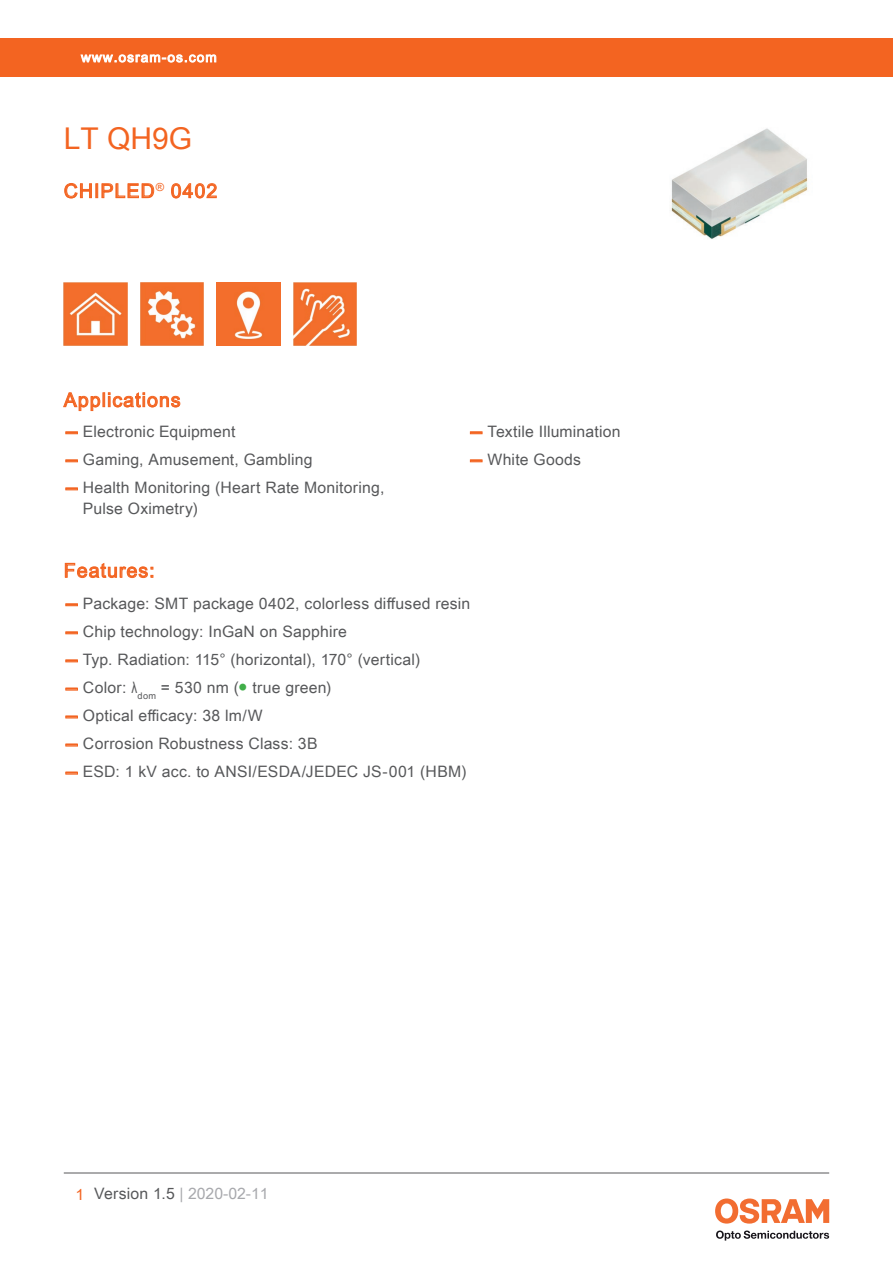
<style>
.page{position:relative;width:893px;height:1263px;background:#fff}
.page>*{position:absolute;margin:0;border:0;box-sizing:border-box;transform-origin:0 0}
.t1{font:30px "Arial Unicode MS";color:#f36421}
.t2{font:19.5px "Arial Unicode MS";letter-spacing:.055em;color:#f36421}
.t3{font:15.75px/21px "Arial Unicode MS";letter-spacing:.015em;color:#57585a}
.t4{font:15.75px "Arial Unicode MS";color:#a8a9ad}
.t5{font:13.5px "Arial Unicode MS";letter-spacing:.085em;color:#fff}
.s1{font-family:"Helvetica Neue LT Pro";font-weight:700;color:#f36421}
.s2{font-family:"Arial"}
.s3{color:#40ae49}
.s4{color:#f36421}
.s5{color:#57585a}
</style>
<div class="page">
<hr style="left:64px;top:1173px;width:765px;height:1px;background:#57585a">
<svg style="left:716px;top:1230px;width:113px;height:10px"></svg>
<svg style="left:715px;top:1198px;width:114px;height:25px"></svg>
<div style="left:0;top:38px;width:893px;height:39px;background:#f36421"></div>
<svg style="left:80px;top:54px;width:137px;height:9px"></svg>
<svg style="left:63px;top:392px;width:118px;height:19px"></svg>
<img style="left:671px;top:128px;width:137px;height:111px">
<svg style="left:64px;top:183px;width:28px;height:16px"></svg>
<div style="left:95px;top:183px;width:3px;height:15px;border:1px solid #f36421"></div>
<svg style="left:101px;top:183px;width:54px;height:15px"></svg>
<svg style="left:171px;top:183px;width:46px;height:16px"></svg>
<img style="left:64px;top:282px;width:63px;height:64px">
<img style="left:140px;top:282px;width:64px;height:64px">
<img style="left:217px;top:282px;width:63px;height:64px">
<img style="left:293px;top:282px;width:64px;height:64px">
<svg style="left:66px;top:432px;width:11px;height:2px"></svg>
<svg style="left:66px;top:460px;width:11px;height:2px"></svg>
<svg style="left:66px;top:488px;width:11px;height:2px"></svg>
<svg style="left:470px;top:432px;width:12px;height:2px"></svg>
<svg style="left:470px;top:460px;width:12px;height:2px"></svg>
<svg style="left:65px;top:562px;width:88px;height:16px"></svg>
<svg style="left:66px;top:604px;width:11px;height:2px"></svg>
<svg style="left:66px;top:632px;width:11px;height:2px"></svg>
<svg style="left:66px;top:660px;width:11px;height:2px"></svg>
<svg style="left:66px;top:688px;width:11px;height:2px"></svg>
<svg style="left:66px;top:716px;width:11px;height:2px"></svg>
<svg style="left:66px;top:744px;width:11px;height:2px"></svg>
<svg style="left:66px;top:772px;width:11px;height:2px"></svg>
<p class="t5" style="left:81px;top:47px;width:137px">www.osram-os.com</p>
<h1 class="t1" style="left:64px;top:117px;width:130px">LT QH9G</h1>
<p class="t2" style="left:64px;top:177px;width:155px">CHIPLED<sup>®</sup> 0402</p>
<p class="t2" style="left:64px;top:386px;width:118px">Applications</p>
<p class="t3" style="left:64px;top:421px;width:173px"><span class="s1">—</span> Electronic Equipment</p>
<p class="t3" style="left:64px;top:449px;width:250px"><span class="s1">—</span> Gaming, Amusement, Gambling</p>
<p class="t3" style="left:83px;top:477px;width:303px;text-indent:-19px"><span class="s1">—</span> Health Monitoring (Heart Rate Monitoring,<br>Pulse Oximetry)</p>
<p class="t3" style="left:468px;top:421px;width:154px"><span class="s1">—</span> Textile Illumination</p>
<p class="t3" style="left:468px;top:449px;width:114px"><span class="s1">—</span> White Goods</p>
<p class="t2" style="left:64px;top:556px;width:92px">Features:</p>
<p class="t3" style="left:64px;top:593px;width:408px"><span class="s1">—</span> Package: SMT package 0402, colorless diffused resin</p>
<p class="t3" style="left:64px;top:621px;width:285px"><span class="s1">—</span> Chip technology: InGaN on Sapphire</p>
<p class="t3" style="left:64px;top:649px;width:358px"><span class="s1">—</span> Typ. Radiation: 115° (horizontal), 170° (vertical)</p>
<p class="t3" style="left:64px;top:677px;width:269px"><span class="s1">—</span> Color: <span class="s2">λ</span><sub>dom</sub> = 530 nm (<span class="s3">●</span> true green)</p>
<p class="t3" style="left:64px;top:705px;width:200px"><span class="s1">—</span> Optical efficacy: 38 lm/W</p>
<p class="t3" style="left:64px;top:733px;width:255px"><span class="s1">—</span> Corrosion Robustness Class: 3B</p>
<p class="t3" style="left:64px;top:761px;width:404px"><span class="s1">—</span> ESD: 1 kV acc. to ANSI/ESDA/JEDEC JS-001 (HBM)</p>
<p class="t4" style="left:76px;top:1182px;width:195px"><span class="s4">1</span> <span class="s5">Version 1.5</span> | 2020-02-11</p>
</div>
